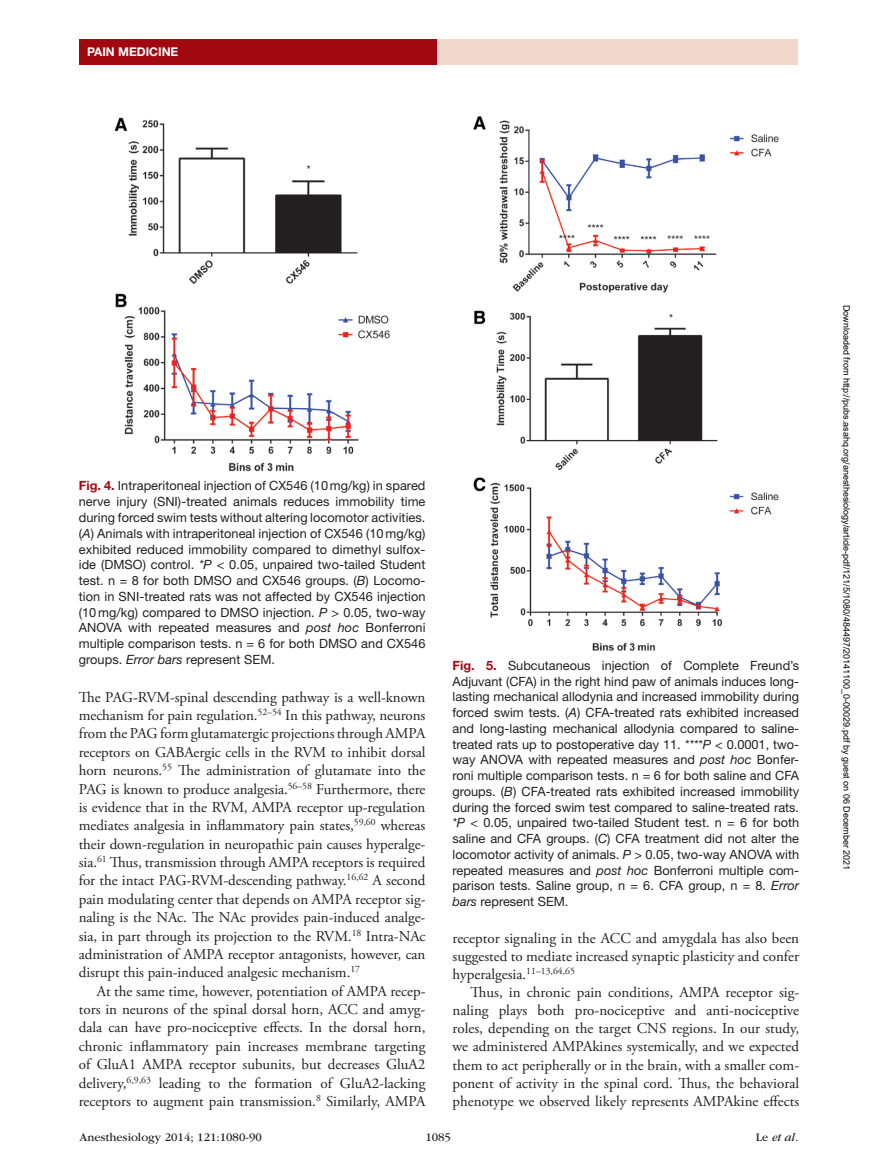
<style>
.page{position:relative;width:878px;height:1175px;background:#fff}
.page>*{position:absolute;margin:0;border:0;box-sizing:border-box;transform-origin:0 0}
.t1{font:15px/18.3px "Adobe Garamond Pro";color:#231f20;text-align:justify}
.t2{font:12.75px/15.8px "Helvetica Neue LT Std";color:#231f20;text-align:justify}
.t3{font:12px "ITC Garamond Std";color:#231f20}
.t4{font:700 12px "Helvetica Neue LT Std";color:#fff}
.t5{font:italic 12px "ITC Garamond Std";color:#231f20}
.t6{font:9px "Arial";color:#000}
.s1{font-weight:700;color:#a1080f}
.s2{font-style:italic}
.s3{font-style:normal}
</style>
<div class="page">
<div style="left:432px;top:39px;width:365px;height:26px;background:#f1d8cd"></div>
<div style="left:79px;top:39px;width:357px;height:25px;background:#a1080f"></div>
<img style="left:114px;top:117px;width:276px;height:355px">
<img style="left:473px;top:116px;width:306px;height:535px">
<p class="t4" style="left:87px;top:44px;width:93px">PAIN MEDICINE</p>
<p class="t2" style="left:79px;top:478px;width:348px"><span class="s1">Fig. 4.</span> Intraperitoneal injection of CX546 (10mg/kg) in spared nerve injury (SNI)-treated animals reduces immobility time during forced swim tests without altering locomotor activities. (<span class="s2">A</span>) Animals with intraperitoneal injection of CX546 (10mg/kg) exhibited reduced immobility compared to dimethyl sulfox&shy;ide (DMSO) control. <span class="s2">*P</span> &lt; 0.05, unpaired two-tailed Student test. n = 8 for both DMSO and CX546 groups. (<span class="s2">B</span>) Locomo&shy;tion in SNI-treated rats was not affected by CX546 injection (10mg/kg) compared to DMSO injection. <span class="s2">P</span> &gt; 0.05, two-way ANOVA with repeated measures and <span class="s2">post hoc</span> Bonferroni multiple comparison tests. n = 6 for both DMSO and CX546 groups. <span class="s2">Error bars</span> represent SEM.</p>
<p class="t1" style="left:79px;top:688px;width:348px">The PAG-RVM-spinal descending pathway is a well-known mechanism for pain regulation.<sup>52–54</sup> In this pathway, neurons from the PAG form glutamatergic projections through AMPA receptors on GABAergic cells in the RVM to inhibit dorsal horn neurons.<sup>55</sup> The administration of glutamate into the PAG is known to produce analgesia.<sup>56–58</sup> Furthermore, there is evidence that in the RVM, AMPA receptor up-regulation mediates analgesia in inflammatory pain states,<sup>59,60</sup> whereas their down-regulation in neuropathic pain causes hyperalge&shy;sia.<sup>61</sup> Thus, transmission through AMPA receptors is required for the intact PAG-RVM-descending pathway.<sup>16,62</sup> A second pain modulating center that depends on AMPA receptor sig&shy;naling is the NAc. The NAc provides pain-induced analge&shy;sia, in part through its projection to the RVM.<sup>18</sup> Intra-NAc administration of AMPA receptor antagonists, however, can disrupt this pain-induced analgesic mechanism.<sup>17</sup></p>
<p class="t1" style="left:79px;top:982px;width:348px;text-indent:18px">At the same time, however, potentiation of AMPA recep&shy;tors in neurons of the spinal dorsal horn, ACC and amyg&shy;dala can have pro-nociceptive effects. In the dorsal horn, chronic inflammatory pain increases membrane targeting of GluA1 AMPA receptor subunits, but decreases GluA2 delivery,<sup>6,9,63</sup> leading to the formation of GluA2-lacking receptors to augment pain transmission.<sup>8</sup> Similarly, AMPA</p>
<p class="t2" style="left:452px;top:657px;width:348px"><span class="s1">Fig. 5.</span> Subcutaneous injection of Complete Freund’s Adjuvant (CFA) in the right hind paw of animals induces long&shy;lasting mechanical allodynia and increased immobility during forced swim tests. (<span class="s2">A</span>) CFA-treated rats exhibited increased and long-lasting mechanical allodynia compared to saline&shy;treated rats up to postoperative day 11. <span class="s2">****P</span> &lt; 0.0001, two&shy;way ANOVA with repeated measures and <span class="s2">post hoc</span> Bonfer&shy;roni multiple comparison tests. n = 6 for both saline and CFA groups. (<span class="s2">B</span>) CFA-treated rats exhibited increased immobility during the forced swim test compared to saline-treated rats. <span class="s2">*P</span> &lt; 0.05, unpaired two-tailed Student test. n = 6 for both saline and CFA groups. (<span class="s2">C</span>) CFA treatment did not alter the locomotor activity of animals. <span class="s2">P</span> &gt; 0.05, two-way ANOVA with repeated measures and <span class="s2">post hoc</span> Bonferroni multiple com&shy;parison tests. Saline group, n = 6. CFA group, n = 8. <span class="s2">Error bars</span> represent SEM.</p>
<p class="t1" style="left:452px;top:929px;width:348px">receptor signaling in the ACC and amygdala has also been suggested to mediate increased synaptic plasticity and confer hyperalgesia.<sup>11–13,64,65</sup></p>
<p class="t1" style="left:452px;top:983px;width:348px;text-indent:18px">Thus, in chronic pain conditions, AMPA receptor sig&shy;naling plays both pro-nociceptive and anti-nociceptive roles, depending on the target CNS regions. In our study, we administered AMPAkines systemically, and we expected them to act peripherally or in the brain, with a smaller com&shy;ponent of activity in the spinal cord. Thus, the behavioral phenotype we observed likely represents AMPAkine effects</p>
<p class="t3" style="left:80px;top:1130px;width:184px">Anesthesiology 2014; 121:1080-90</p>
<p class="t3" style="left:425px;top:1130px;width:27px">1085</p>
<p class="t5" style="left:755px;top:1130px;width:44px"><span class="s3">Le</span> et al.</p>
<p class="t6" style="left:850px;top:304px;width:567px;rotate:90deg">Downloaded from http://pubs.asahq.org/anesthesiology/article-pdf/121/5/1080/484497/20141100_0-00029.pdf by guest on 06 December 2021</p>
</div>
